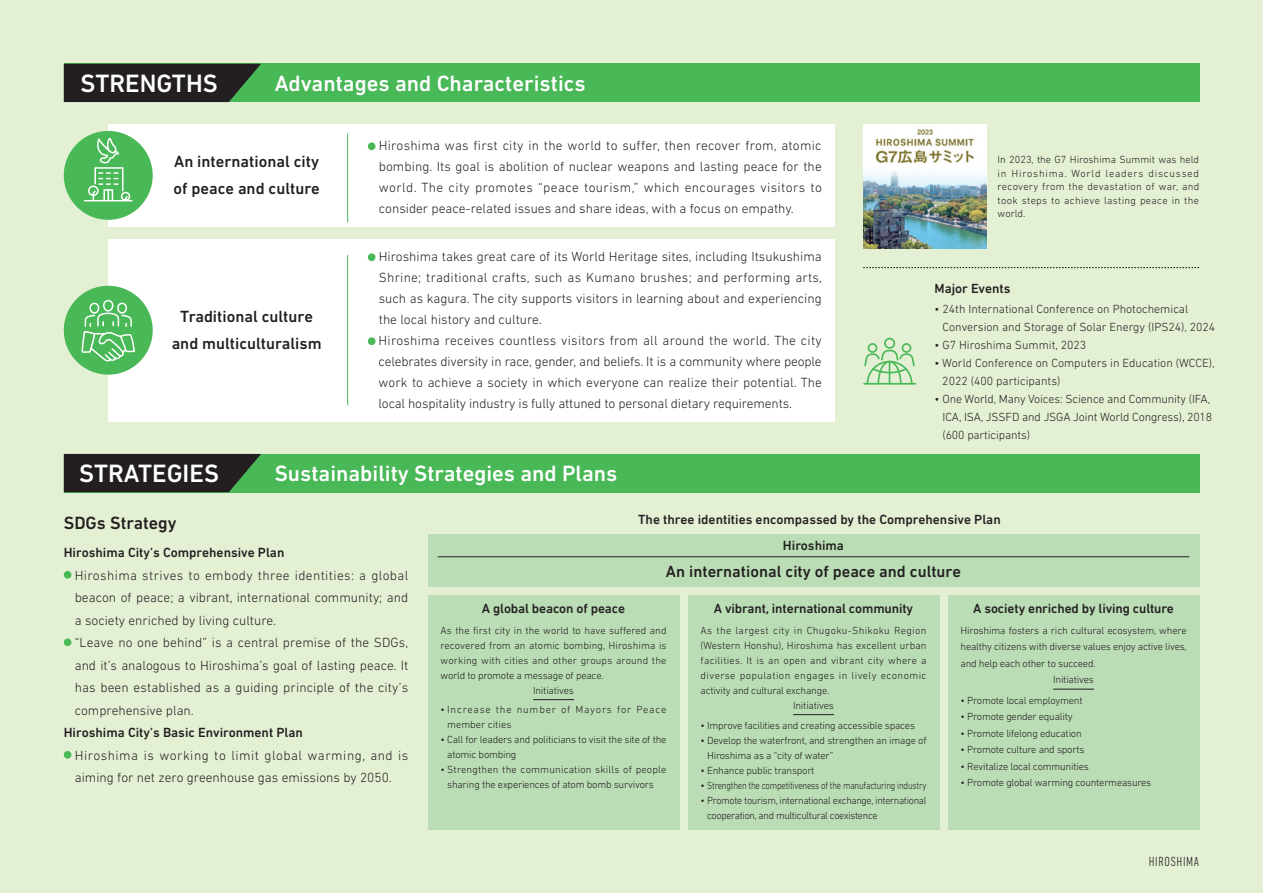
<style>
.page{position:relative;width:1263px;height:893px;background:#e4f0d4}
.page>*{position:absolute;margin:0;border:0;box-sizing:border-box;transform-origin:0 0}
.t1{font:500 25.5px "DIN Next LT Pro";color:#fff}
.t2{font:500 22.5px "DIN Next LT Pro";color:#fff}
.t3{font:500 18px "DIN Next LT Pro";color:#231f20}
.t4{font:500 16.5px/27px "DIN Next LT Pro";color:#231f20}
.t5{font:300 13.5px/21px "DIN Next LT Pro";color:#231f20}
.t6{font:500 13.5px "DIN Next LT Pro";color:#231f20}
.t7{font:300 condensed 13.5px "DIN Next LT Pro";letter-spacing:.05em;color:#231f20}
.t8{font:300 12px/18px "DIN Next LT Pro";color:#231f20}
.t9{font:300 10.5px/13.5px "DIN Next LT Pro";letter-spacing:-.02em;color:#231f20}
.t10{font:300 10.5px/15px "DIN Next LT Pro";color:#231f20;text-align:center}
.t11{font:300 10.5px "DIN Next LT Pro";letter-spacing:.035em;color:#231f20}
.t12{font:300 10.5px/15px "DIN Next LT Pro";letter-spacing:.075em;color:#231f20}
.t13{font:300 10.5px "DIN Next LT Pro";letter-spacing:.025em;color:#231f20}
.t14{font:300 10.5px "DIN Next LT Pro";letter-spacing:.005em;color:#231f20}
.t15{font:300 10.5px "DIN Next LT Pro";letter-spacing:.01em;color:#231f20}
</style>
<div class="page">
<div style="left:64px;top:64px;width:1135px;height:38px;background:#49b857"></div>
<svg style="left:64px;top:64px;width:197px;height:38px;background:#262b24"></svg>
<div style="left:64px;top:454px;width:1135px;height:38px;background:#49b857"></div>
<svg style="left:64px;top:454px;width:197px;height:38px;background:#262b24"></svg>
<div style="left:64px;top:571px;width:7px;height:8px;background:#49b857;border-radius:50%"></div>
<div style="left:64px;top:638px;width:7px;height:8px;background:#49b857;border-radius:50%"></div>
<div style="left:64px;top:751px;width:7px;height:8px;background:#49b857;border-radius:50%"></div>
<div style="left:108px;top:124px;width:726px;height:102px;background:#fff"></div>
<div style="left:368px;top:142px;width:7px;height:8px;background:#49b857;border-radius:50%"></div>
<div style="left:108px;top:239px;width:726px;height:182px;background:#fff"></div>
<div style="left:368px;top:253px;width:7px;height:8px;background:#49b857;border-radius:50%"></div>
<div style="left:368px;top:337px;width:7px;height:8px;background:#49b857;border-radius:50%"></div>
<hr style="left:347px;top:134px;width:1px;height:88px;background:#49b857">
<hr style="left:347px;top:255px;width:1px;height:150px;background:#49b857">
<hr style="left:863px;top:383px;width:53px;height:2px;background:#49b857">
<svg style="left:864px;top:338px;width:51px;height:47px"></svg>
<img style="left:863px;top:124px;width:124px;height:125px">
<div style="left:428px;top:534px;width:771px;height:52px;background:#baddb5"></div>
<div style="left:428px;top:595px;width:251px;height:234px;background:#baddb5"></div>
<hr style="left:533px;top:699px;width:41px;height:1px;background:#231f20">
<div style="left:688px;top:595px;width:251px;height:234px;background:#baddb5"></div>
<hr style="left:793px;top:714px;width:41px;height:1px;background:#231f20">
<div style="left:948px;top:595px;width:251px;height:234px;background:#baddb5"></div>
<hr style="left:1053px;top:689px;width:41px;height:1px;background:#231f20">
<hr style="left:438px;top:556px;width:751px;height:1px;background:#231f20">
<svg style="left:863px;top:267px;width:336px;height:1px"></svg>
<div style="left:64px;top:286px;width:89px;height:89px;background:#49b857;border-radius:50%"></div>
<svg style="left:81px;top:299px;width:54px;height:63px"></svg>
<div style="left:64px;top:131px;width:89px;height:89px;background:#49b857;border-radius:50%"></div>
<svg style="left:83px;top:137px;width:50px;height:65px"></svg>
<h1 class="t1" style="left:80px;top:68px;width:139px">STRENGTHS</h1>
<h2 class="t2" style="left:275px;top:70px;width:312px">Advantages and Characteristics</h2>
<p class="t4" style="left:174px;top:148px;width:148px">An international city of peace and culture</p>
<p class="t4" style="left:172px;top:303px;width:151px;text-align:center">Traditional culture and multiculturalism</p>
<p class="t5" style="left:379px;top:135px;width:445px;text-align:justify">Hiroshima was first city in the world to suffer, then recover from, atomic bombing. Its goal is abolition of nuclear weapons and lasting peace for the world. The city promotes “peace tourism,” which encourages visitors to consider peace-related issues and share ideas, with a focus on empathy.</p>
<p class="t5" style="left:378px;top:246px;width:445px">Hiroshima takes great care of its World Heritage sites, including Itsukushima Shrine; traditional crafts, such as Kumano brushes; and performing arts, such as kagura. The city supports visitors in learning about and experiencing the local history and culture.<br>Hiroshima receives countless visitors from all around the world. The city celebrates diversity in race, gender, and beliefs. It is a community where people work to achieve a society in which everyone can realize their potential. The local hospitality industry is fully attuned to personal dietary requirements.</p>
<h1 class="t1" style="left:79px;top:458px;width:141px">STRATEGIES</h1>
<h2 class="t2" style="left:275px;top:460px;width:344px">Sustainability Strategies and Plans</h2>
<p class="t9" style="left:998px;top:153px;width:203px;text-align:justify">In 2023, the G7 Hiroshima Summit was held in Hiroshima. World leaders discussed recovery from the devastation of war, and took steps to achieve lasting peace in the world.</p>
<p class="t6" style="left:934px;top:280px;width:78px">Major Events</p>
<p class="t8" style="left:942px;top:300px;width:274px;text-indent:-8px">• 24th International Conference on Photochemical<br>Conversion and Storage of Solar Energy (IPS24), 2024</p>
<p class="t8" style="left:934px;top:336px;width:153px">• G7 Hiroshima Summit, 2023</p>
<p class="t8" style="left:942px;top:354px;width:274px;text-indent:-8px">• World Conference on Computers in Education (WCCE),<br>2022 (400 participants)</p>
<p class="t8" style="left:942px;top:390px;width:271px;text-indent:-8px">• One World, Many Voices: Science and Community (IFA,<br>ICA, ISA, JSSFD and JSGA Joint World Congress), 2018 (600 participants)</p>
<h3 class="t3" style="left:64px;top:513px;width:114px">SDGs Strategy</h3>
<p class="t6" style="left:64px;top:545px;width:222px">Hiroshima City’s Comprehensive Plan</p>
<p class="t5" style="left:75px;top:563px;width:335px;line-height:22.5px">Hiroshima strives to embody three identities: a global beacon of peace; a vibrant, international community; and a society enriched by living culture.<br>“Leave no one behind” is a central premise of the SDGs, and it’s analogous to Hiroshima’s goal of lasting peace. It has been established as a guiding principle of the city’s comprehensive plan.</p>
<p class="t6" style="left:64px;top:725px;width:241px">Hiroshima City’s Basic Environment Plan</p>
<p class="t5" style="left:75px;top:743px;width:335px;line-height:22.5px">Hiroshima is working to limit global warming, and is aiming for net zero greenhouse gas emissions by 2050.</p>
<p class="t6" style="left:638px;top:511px;width:364px">The three identities encompassed by the Comprehensive Plan</p>
<p class="t6" style="left:783px;top:538px;width:63px">Hiroshima</p>
<p class="t4" style="left:666px;top:557px;width:296px">An international city of peace and culture</p>
<p class="t6" style="left:482px;top:600px;width:145px">A global beacon of peace</p>
<p class="t10" style="left:441px;top:622px;width:227px">As the first city in the world to have suffered and</p>
<p class="t14" style="left:441px;top:639px;width:228px">recovered from an atomic bombing, Hiroshima is</p>
<p class="t15" style="left:441px;top:654px;width:227px">working with cities and other groups around the</p>
<p class="t9" style="left:441px;top:668px;width:165px">world to promote a message of peace.</p>
<p class="t9" style="left:533px;top:683px;width:42px">Initiatives</p>
<p class="t12" style="left:447px;top:702px;width:221px;text-indent:-7px">• Increase the number of Mayors for Peace member cities</p>
<p class="t9" style="left:447px;top:732px;width:221px;line-height:15px;text-indent:-7px">• Call for leaders and politicians to visit the site of the atomic bombing</p>
<p class="t10" style="left:441px;top:762px;width:227px">• Strengthen the communication skills of people sharing the experiences of atom bomb survivors</p>
<p class="t6" style="left:714px;top:600px;width:201px">A vibrant, international community</p>
<p class="t11" style="left:700px;top:624px;width:227px">As the largest city in Chugoku-Shikoku Region</p>
<p class="t10" style="left:700px;top:637px;width:227px">(Western Honshu), Hiroshima has excellent urban</p>
<p class="t13" style="left:700px;top:654px;width:227px">facilities. It is an open and vibrant city where a</p>
<p class="t11" style="left:700px;top:669px;width:227px">diverse population engages in lively economic</p>
<p class="t9" style="left:700px;top:683px;width:130px">activity and cultural exchange.</p>
<p class="t9" style="left:793px;top:698px;width:42px">Initiatives</p>
<p class="t9" style="left:700px;top:719px;width:216px">• Improve facilities and creating accessible spaces</p>
<p class="t9" style="left:707px;top:733px;width:221px;line-height:15px;text-indent:-7px">• Develop the waterfront, and strengthen an image of<br>Hiroshima as a “city of water”</p>
<p class="t9" style="left:700px;top:764px;width:115px">• Enhance public transport</p>
<p class="t9" style="left:700px;top:779px;width:227px">• Strengthen the competitiveness of the manufacturing industry</p>
<p class="t9" style="left:707px;top:793px;width:221px;line-height:15px;text-indent:-7px">• Promote tourism, international exchange, international cooperation, and multicultural coexistence</p>
<p class="t6" style="left:973px;top:600px;width:202px">A society enriched by living culture</p>
<p class="t9" style="left:960px;top:623px;width:228px">Hiroshima fosters a rich cultural ecosystem, where</p>
<p class="t9" style="left:960px;top:640px;width:228px">healthy citizens with diverse values enjoy active lives,</p>
<p class="t9" style="left:960px;top:656px;width:137px">and help each other to succeed.</p>
<p class="t9" style="left:1053px;top:673px;width:42px">Initiatives</p>
<p class="t9" style="left:960px;top:693px;width:124px">• Promote local employment</p>
<p class="t9" style="left:960px;top:710px;width:114px">• Promote gender equality</p>
<p class="t9" style="left:960px;top:726px;width:123px">• Promote lifelong education</p>
<p class="t9" style="left:960px;top:743px;width:125px">• Promote culture and sports</p>
<p class="t9" style="left:960px;top:759px;width:130px">• Revitalize local communities</p>
<p class="t9" style="left:960px;top:776px;width:192px">• Promote global warming countermeasures</p>
<p class="t7" style="left:1149px;top:854px;width:52px">HIROSHIMA</p>
</div>
